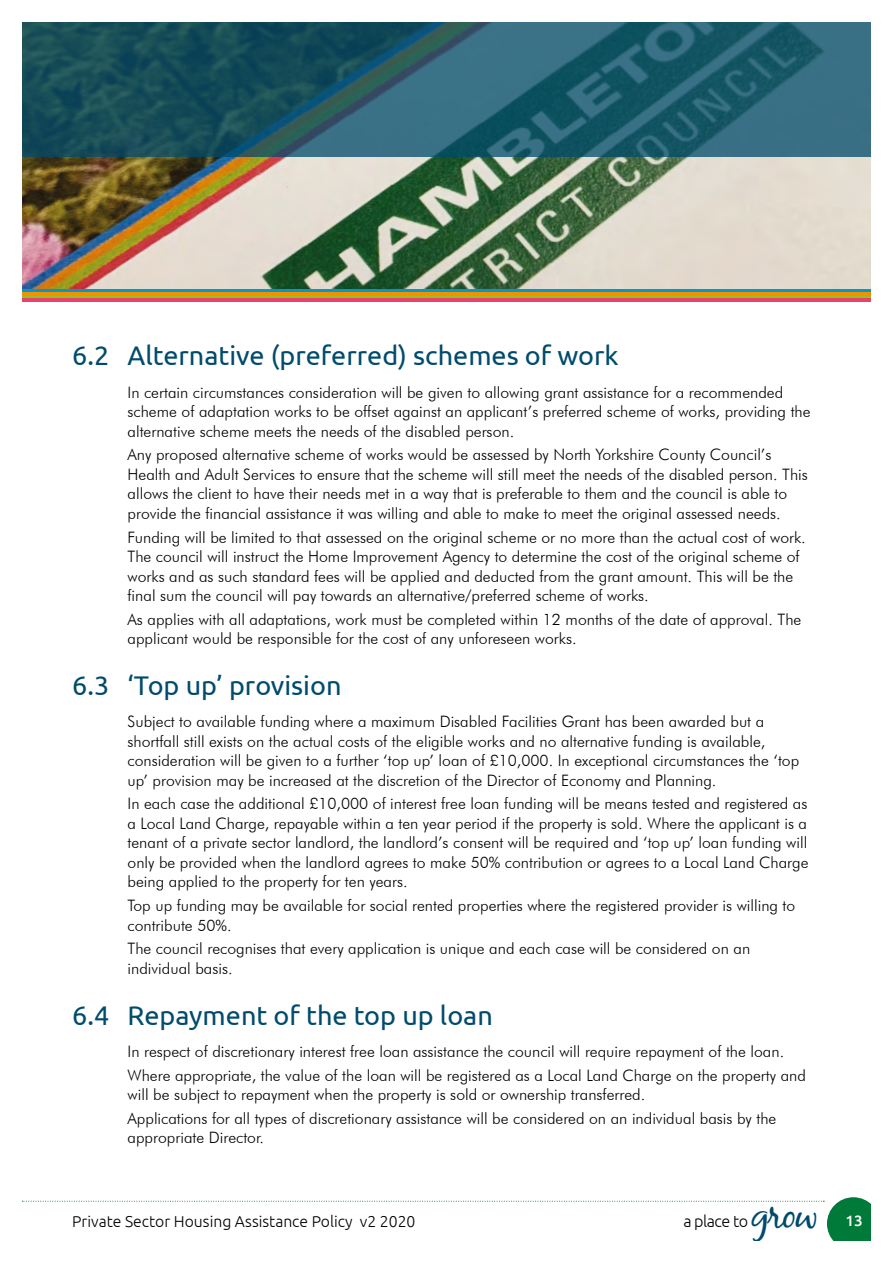
<style>
.page{position:relative;width:893px;height:1263px;background:#fff}
.page>*{position:absolute;margin:0;border:0;box-sizing:border-box;transform-origin:0 0}
.t1{font:40.8px "Black Jack";color:#004b6c}
.t2{font:27px "Ubuntu";color:#004b6c}
.t3{font:300 16.2px "Ubuntu";letter-spacing:-.03em;color:#000}
.t4{font:300 15.75px/19.5px "Futura BT";color:#000}
.t5{font:300 15.75px "Ubuntu";color:#000}
.t6{font:500 15px "Ubuntu";color:#fff}
</style>
<div class="page">
<div style="left:827px;top:1197px;width:53px;height:53px;background:#007a38;border-radius:50%"></div>
<svg style="left:22px;top:1201px;width:802px;height:1px"></svg>
<img style="left:22px;top:157px;width:849px;height:132px">
<svg style="left:22px;top:22px;width:849px;height:135px"></svg>
<hr style="left:0;top:289px;width:893px;height:3px;background:#0098ce">
<hr style="left:0;top:296px;width:893px;height:3px;background:#95c11e">
<hr style="left:0;top:299px;width:893px;height:3px;background:#e9426d">
<hr style="left:0;top:292px;width:893px;height:4px;background:#f39200">
<div style="left:0;top:1242px;width:893px;height:21px;background:#fff"></div>
<div style="left:0;top:0;width:21px;height:1263px;background:#fff"></div>
<div style="left:872px;top:0;width:21px;height:1263px;background:#fff"></div>
<h2 class="t2" style="left:72px;top:339px;width:548px">6.2 Alternative (preferred) schemes of work</h2>
<p class="t4" style="left:128px;top:382px;width:685px">In certain circumstances consideration will be given to allowing grant assistance for a recommended scheme of adaptation works to be offset against an applicant’s preferred scheme of works, providing the alternative scheme meets the needs of the disabled person.</p>
<p class="t4" style="left:128px;top:445px;width:682px">Any proposed alternative scheme of works would be assessed by North Yorkshire County Council’s Health and Adult Services to ensure that the scheme will still meet the needs of the disabled person. This allows the client to have their needs met in a way that is preferable to them and the council is able to provide the financial assistance it was willing and able to make to meet the original assessed needs.</p>
<p class="t4" style="left:128px;top:527px;width:680px">Funding will be limited to that assessed on the original scheme or no more than the actual cost of work.<br>The council will instruct the Home Improvement Agency to determine the cost of the original scheme of works and as such standard fees will be applied and deducted from the grant amount. This will be the final sum the council will pay towards an alternative/preferred scheme of works.</p>
<p class="t4" style="left:128px;top:609px;width:675px">As applies with all adaptations, work must be completed within 12 months of the date of approval. The applicant would be responsible for the cost of any unforeseen works.</p>
<h2 class="t2" style="left:72px;top:669px;width:271px">6.3 ‘Top up’ provision</h2>
<p class="t4" style="left:128px;top:712px;width:673px">Subject to available funding where a maximum Disabled Facilities Grant has been awarded but a shortfall still exists on the actual costs of the eligible works and no alternative funding is available, consideration will be given to a further ‘top up’ loan of £10,000. In exceptional circumstances the ‘top up’ provision may be increased at the discretion of the Director of Economy and Planning.</p>
<p class="t4" style="left:128px;top:794px;width:682px;text-align:justify">In each case the additional £10,000 of interest free loan funding will be means tested and registered as a Local Land Charge, repayable within a ten year period if the property is sold. Where the applicant is a tenant of a private sector landlord, the landlord’s consent will be required and ‘top up’ loan funding will only be provided when the landlord agrees to make 50% contribution or agrees to a Local Land Charge being applied to the property for ten years.</p>
<p class="t4" style="left:128px;top:896px;width:669px">Top up funding may be available for social rented properties where the registered provider is willing to contribute 50%.</p>
<p class="t4" style="left:128px;top:939px;width:624px">The council recognises that every application is unique and each case will be considered on an individual basis.</p>
<h2 class="t2" style="left:72px;top:998px;width:422px">6.4 Repayment of the top up loan</h2>
<p class="t4" style="left:128px;top:1039px;width:680px;line-height:23.7px">In respect of discretionary interest free loan assistance the council will require repayment of the loan.<br>Where appropriate, the value of the loan will be registered as a Local Land Charge on the property and</p>
<p class="t4" style="left:128px;top:1082px;width:650px;line-height:23.7px">will be subject to repayment when the property is sold or ownership transferred.<br>Applications for all types of discretionary assistance will be considered on an individual basis by the</p>
<p class="t4" style="left:128px;top:1128px;width:138px">appropriate Director.</p>
<p class="t5" style="left:72px;top:1211px;width:345px">Private Sector Housing Assistance Policy v2 2020</p>
<p class="t3" style="left:683px;top:1211px;width:66px">a place to</p>
<h1 class="t1" style="left:751px;top:1189px;width:69px">grow</h1>
<p class="t6" style="left:845px;top:1211px;width:19px">13</p>
</div>
